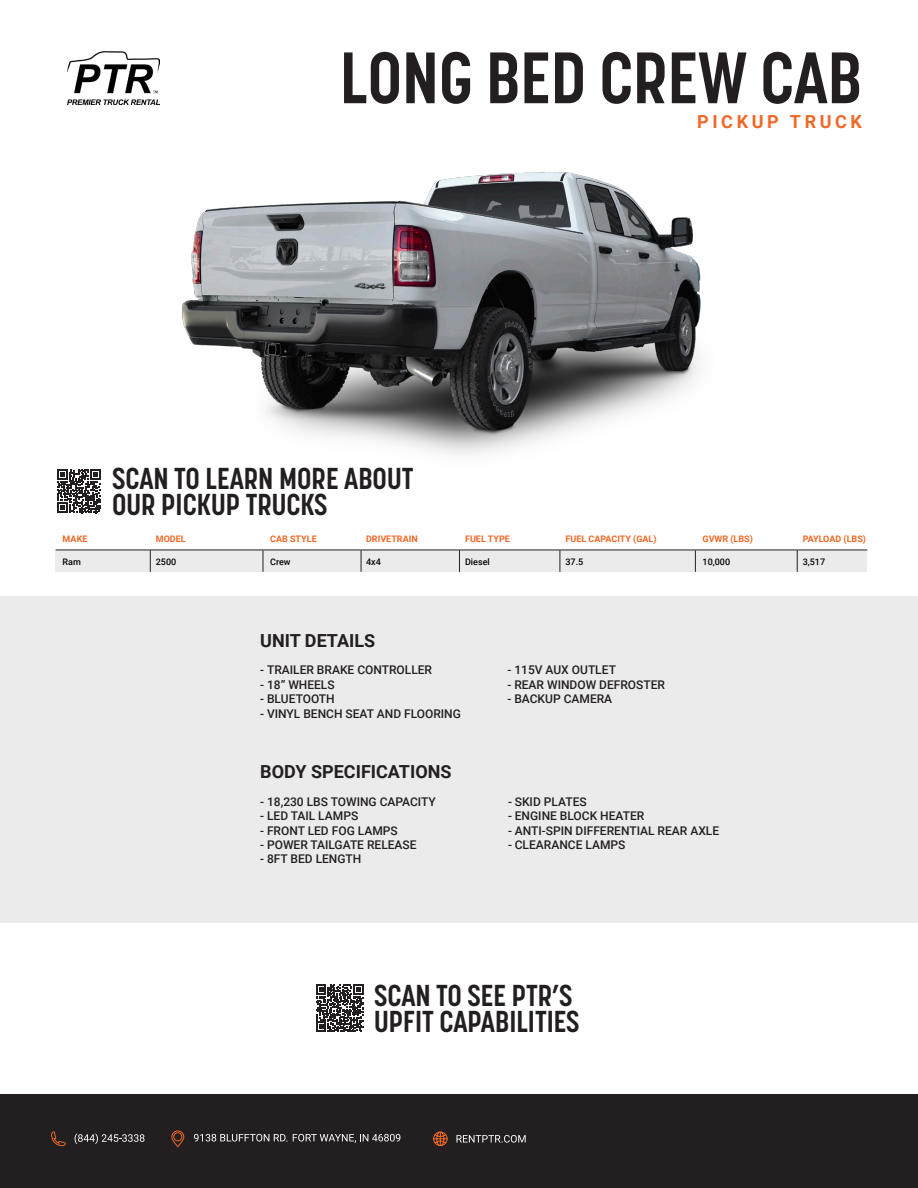
<style>
.page{position:relative;width:918px;height:1188px;background:#fff}
.page>*{position:absolute;margin:0;border:0;box-sizing:border-box;transform-origin:0 0}
.t1{font:700 72px "Korolev Condensed";color:#231f20}
.t2{font:700 30px/25.5px "Korolev Condensed";color:#231f20}
.t3{font:700 18px "Roboto";color:#231f20}
.t4{font:700 18px "Roboto";letter-spacing:.2em;color:#f06828}
.t5{font:500 12px "Roboto";color:#231f20}
.t6{font:700 9px "Roboto";color:#f06827}
.t7{font:500 9px "Roboto";color:#040503}
</style>
<div class="page">
<img style="left:159px;top:103px;width:542px;height:352px">
<div style="left:0;top:596px;width:918px;height:326px;background:#ebebec"></div>
<div style="left:56px;top:550px;width:811px;height:22px;background:#ebebec"></div>
<img style="left:68px;top:52px;width:91px;height:53px">
<hr style="left:56px;top:550px;width:811px;height:1px;background:#231f20">
<svg style="left:150px;top:550px;width:1px;height:22px"></svg>
<svg style="left:263px;top:550px;width:1px;height:22px"></svg>
<svg style="left:361px;top:550px;width:1px;height:22px"></svg>
<svg style="left:459px;top:550px;width:1px;height:22px"></svg>
<svg style="left:560px;top:550px;width:1px;height:22px"></svg>
<svg style="left:695px;top:550px;width:1px;height:22px"></svg>
<svg style="left:797px;top:550px;width:1px;height:22px"></svg>
<svg style="left:316px;top:985px;width:47px;height:47px"></svg>
<div style="left:0;top:1094px;width:918px;height:94px;background:#231f20"></div>
<svg style="left:194px;top:1134px;width:206px;height:9px"></svg>
<svg style="left:171px;top:1130px;width:14px;height:18px"></svg>
<svg style="left:75px;top:1133px;width:70px;height:11px"></svg>
<svg style="left:51px;top:1131px;width:15px;height:16px"></svg>
<svg style="left:456px;top:1135px;width:70px;height:8px"></svg>
<svg style="left:433px;top:1131px;width:15px;height:15px"></svg>
<svg style="left:57px;top:469px;width:44px;height:44px"></svg>
<p class="t1" style="left:340px;top:35px;width:524px">LONG BED CREW CAB</p>
<p class="t2" style="left:112px;top:466px;width:303px">SCAN TO LEARN MORE ABOUT<br>OUR PICKUP TRUCKS</p>
<p class="t4" style="left:697px;top:109px;width:166px">PICKUP TRUCK</p>
<p class="t6" style="left:156px;top:532px;width:31px">MODEL</p>
<p class="t6" style="left:270px;top:532px;width:48px">CAB STYLE</p>
<p class="t6" style="left:366px;top:532px;width:53px">DRIVETRAIN</p>
<p class="t6" style="left:465px;top:532px;width:46px">FUEL TYPE</p>
<p class="t6" style="left:566px;top:532px;width:93px">FUEL CAPACITY (GAL)</p>
<p class="t6" style="left:703px;top:532px;width:52px">GVWR (LBS)</p>
<p class="t6" style="left:803px;top:532px;width:65px">PAYLOAD (LBS)</p>
<p class="t6" style="left:63px;top:532px;width:26px">MAKE</p>
<p class="t7" style="left:63px;top:555px;width:20px">Ram</p>
<p class="t7" style="left:156px;top:555px;width:22px">2500</p>
<p class="t7" style="left:270px;top:555px;width:22px">Crew</p>
<p class="t7" style="left:366px;top:555px;width:16px">4x4</p>
<p class="t7" style="left:465px;top:555px;width:26px">Diesel</p>
<p class="t7" style="left:566px;top:555px;width:19px">37.5</p>
<p class="t7" style="left:703px;top:555px;width:29px">10,000</p>
<p class="t7" style="left:803px;top:555px;width:24px">3,517</p>
<p class="t3" style="left:260px;top:628px;width:116px">UNIT DETAILS</p>
<p class="t5" style="left:260px;top:662px;width:173px">- TRAILER BRAKE CONTROLLER</p>
<p class="t5" style="left:260px;top:676px;width:76px">- 18” WHEELS</p>
<p class="t5" style="left:260px;top:691px;width:76px">- BLUETOOTH</p>
<p class="t5" style="left:260px;top:705px;width:202px">- VINYL BENCH SEAT AND FLOORING</p>
<p class="t3" style="left:260px;top:759px;width:193px">BODY SPECIFICATIONS</p>
<p class="t5" style="left:260px;top:793px;width:177px">- 18,230 LBS TOWING CAPACITY</p>
<p class="t5" style="left:260px;top:808px;width:99px">- LED TAIL LAMPS</p>
<p class="t5" style="left:260px;top:822px;width:139px">- FRONT LED FOG LAMPS</p>
<p class="t5" style="left:260px;top:836px;width:158px">- POWER TAILGATE RELEASE</p>
<p class="t5" style="left:260px;top:851px;width:103px">- 8FT BED LENGTH</p>
<p class="t5" style="left:508px;top:662px;width:110px">- 115V AUX OUTLET</p>
<p class="t5" style="left:508px;top:676px;width:159px">- REAR WINDOW DEFROSTER</p>
<p class="t5" style="left:508px;top:691px;width:106px">- BACKUP CAMERA</p>
<p class="t5" style="left:508px;top:793px;width:80px">- SKID PLATES</p>
<p class="t5" style="left:508px;top:808px;width:138px">- ENGINE BLOCK HEATER</p>
<p class="t5" style="left:508px;top:822px;width:213px">- ANTI-SPIN DIFFERENTIAL REAR AXLE</p>
<p class="t5" style="left:508px;top:836px;width:119px">- CLEARANCE LAMPS</p>
<p class="t2" style="left:374px;top:983px;width:207px">SCAN TO SEE PTR’S<br>UPFIT CAPABILITIES</p>
</div>
